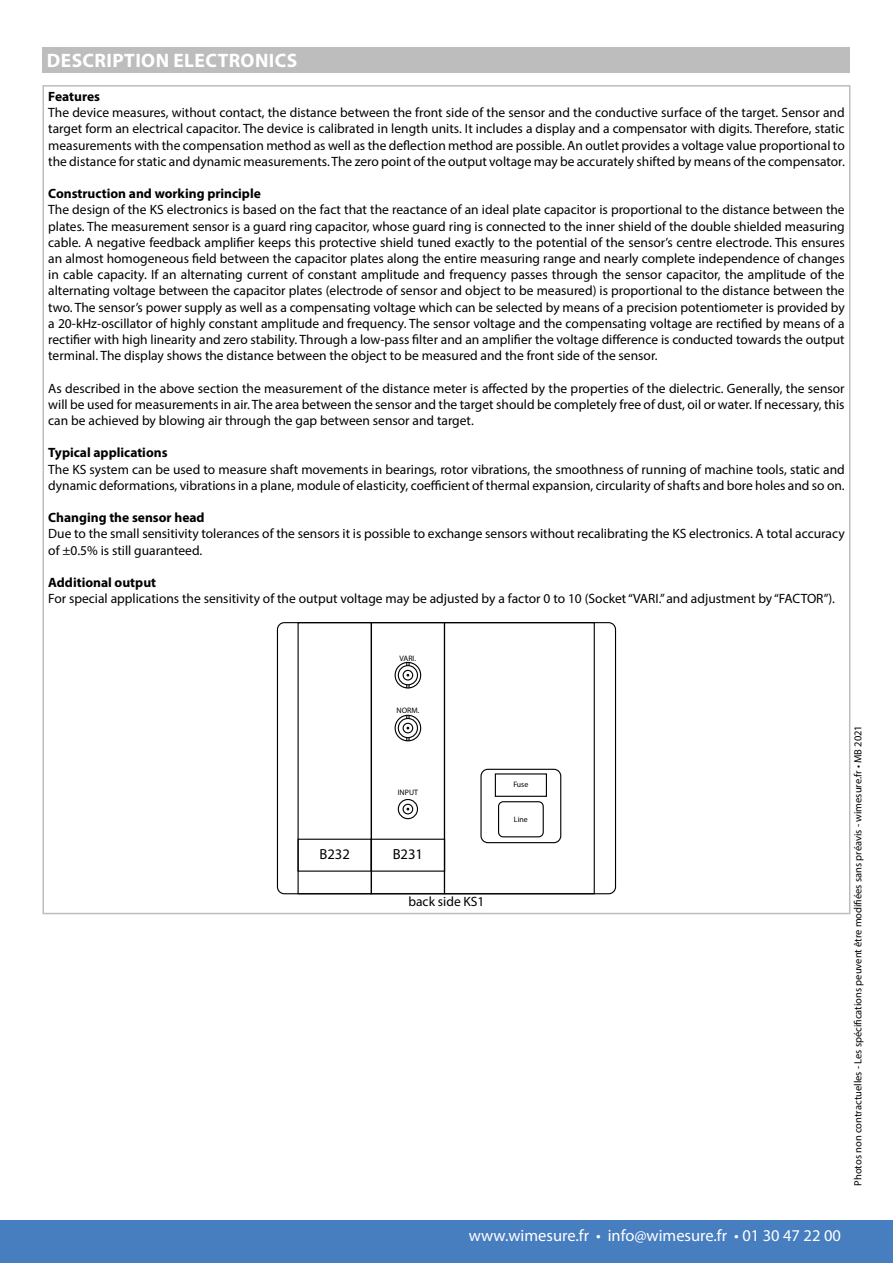
<style>
.page{position:relative;width:893px;height:1263px;background:#fff}
.page>*{position:absolute;margin:0;border:0;box-sizing:border-box;transform-origin:0 0}
.t1{font:700 19.5px "Myriad Pro";letter-spacing:.02em;color:#fff}
.t2{font:16.5px "Myriad Pro";color:#fff}
.t3{font:14.7px "Myriad Pro";color:#000}
.t4{font:13.5px/16.2px "Myriad Pro";color:#000;text-align:justify}
.t5{font:700 13.5px "Myriad Pro";color:#000}
.t6{font:10.5px "Myriad Pro";color:#000}
.t7{font:7.8px "Myriad Pro";color:#000}
</style>
<div class="page">
<div style="left:0;top:1220px;width:893px;height:43px;background:#477ec0"></div>
<div style="left:43px;top:47px;width:807px;height:25px;background:#bebdbe"></div>
<div style="left:480px;top:769px;width:81px;height:74px;border:1px solid #000;border-radius:7px"></div>
<div style="left:498px;top:801px;width:46px;height:36px;border:1px solid #000;border-radius:5px"></div>
<div style="left:495px;top:773px;width:52px;height:24px;border:1px solid #000"></div>
<div style="left:371px;top:622px;width:74px;height:272px;border:1px solid #000"></div>
<div style="left:371px;top:839px;width:74px;height:33px;border:1px solid #000"></div>
<div style="left:298px;top:839px;width:74px;height:33px;border:1px solid #000"></div>
<div style="left:444px;top:622px;width:151px;height:272px;border:1px solid #000"></div>
<div style="left:398px;top:665px;width:20px;height:20px;border:1px solid #000;border-radius:50%"></div>
<div style="left:403px;top:670px;width:10px;height:10px;border:1px solid #000;border-radius:50%"></div>
<div style="left:395px;top:662px;width:26px;height:26px;border:1px solid #000;border-radius:50%"></div>
<svg style="left:406px;top:662px;width:4px;height:4px"></svg>
<svg style="left:406px;top:685px;width:4px;height:3px"></svg>
<div style="left:398px;top:718px;width:20px;height:20px;border:1px solid #000;border-radius:50%"></div>
<div style="left:403px;top:723px;width:10px;height:10px;border:1px solid #000;border-radius:50%"></div>
<div style="left:395px;top:715px;width:26px;height:26px;border:1px solid #000;border-radius:50%"></div>
<svg style="left:406px;top:715px;width:4px;height:3px"></svg>
<svg style="left:406px;top:738px;width:4px;height:3px"></svg>
<div style="left:398px;top:799px;width:20px;height:20px;border:1px solid #000;border-radius:50%"></div>
<div style="left:403px;top:804px;width:10px;height:10px;border:1px solid #000;border-radius:50%"></div>
<h1 class="t1" style="left:47px;top:48px;width:252px">DESCRIPTION ELECTRONICS</h1>
<p class="t5" style="left:48px;top:88px;width:53px">Features</p>
<p class="t4" style="left:48px;top:104px;width:798px">The device measures, without contact, the distance between the front side of the sensor and the conductive surface of the target. Sensor and target form an electrical capacitor. The device is calibrated in length units. It includes a display and a compensator with digits. Therefore, static measurements with the compensation method as well as the deflection method are possible. An outlet provides a voltage value proportional to the distance for static and dynamic measurements. The zero point of the output voltage may be accurately shifted by means of the compensator.</p>
<p class="t5" style="left:48px;top:185px;width:214px">Construction and working principle</p>
<p class="t4" style="left:48px;top:201px;width:798px">The design of the KS electronics is based on the fact that the reactance of an ideal plate capacitor is proportional to the distance between the plates. The measurement sensor is a guard ring capacitor, whose guard ring is connected to the inner shield of the double shielded measuring cable. A negative feedback amplifier keeps this protective shield tuned exactly to the potential of the sensor’s centre electrode. This ensures an almost homogeneous field between the capacitor plates along the entire measuring range and nearly complete independence of changes in cable capacity. If an alternating current of constant amplitude and frequency passes through the sensor capacitor, the amplitude of the alternating voltage between the capacitor plates (electrode of sensor and object to be measured) is proportional to the distance between the two. The sensor’s power supply as well as a compensating voltage which can be selected by means of a precision potentiometer is provided by a 20-kHz-oscillator of highly constant amplitude and frequency. The sensor voltage and the compensating voltage are rectified by means of a rectifier with high linearity and zero stability. Through a low-pass filter and an amplifier the voltage difference is conducted towards the output terminal. The display shows the distance between the object to be measured and the front side of the sensor.</p>
<p class="t4" style="left:48px;top:380px;width:798px">As described in the above section the measurement of the distance meter is affected by the properties of the dielectric. Generally, the sensor will be used for measurements in air. The area between the sensor and the target should be completely free of dust, oil or water. If necessary, this can be achieved by blowing air through the gap between sensor and target.</p>
<p class="t5" style="left:48px;top:444px;width:121px">Typical applications</p>
<p class="t4" style="left:48px;top:461px;width:798px">The KS system can be used to measure shaft movements in bearings, rotor vibrations, the smoothness of running of machine tools, static and dynamic deformations, vibrations in a plane, module of elasticity, coefficient of thermal expansion, circularity of shafts and bore holes and so on.</p>
<p class="t5" style="left:48px;top:509px;width:158px">Changing the sensor head</p>
<p class="t4" style="left:48px;top:525px;width:798px">Due to the small sensitivity tolerances of the sensors it is possible to exchange sensors without recalibrating the KS electronics. A total accuracy of ±0.5% is still guaranteed.</p>
<p class="t5" style="left:48px;top:574px;width:109px">Additional output</p>
<p class="t4" style="left:48px;top:590px;width:788px">For special applications the sensitivity of the output voltage may be adjusted by a factor 0 to 10 (Socket “VARI.” and adjustment by “FACTOR”).</p>
<p class="t7" style="left:400px;top:653px;width:18px">VARI.</p>
<p class="t7" style="left:396px;top:705px;width:24px">NORM.</p>
<p class="t7" style="left:398px;top:788px;width:22px">INPUT</p>
<p class="t3" style="left:320px;top:845px;width:32px">B232</p>
<p class="t3" style="left:393px;top:845px;width:32px">B231</p>
<p class="t4" style="left:408px;top:893px;width:78px">back side KS1</p>
<p class="t7" style="left:513px;top:780px;width:16px">Fuse</p>
<p class="t7" style="left:514px;top:814px;width:15px">Line</p>
<p class="t6" style="left:852px;top:1186px;width:462px;rotate:-90deg">Photos non contractuelles - Les spécifications peuvent être modifiées sans préavis - wimesure.fr • MB 2021</p>
<p class="t2" style="left:469px;top:1226px;width:374px">www.wimesure.fr • info@wimesure.fr • 01 30 47 22 00</p>
</div>
